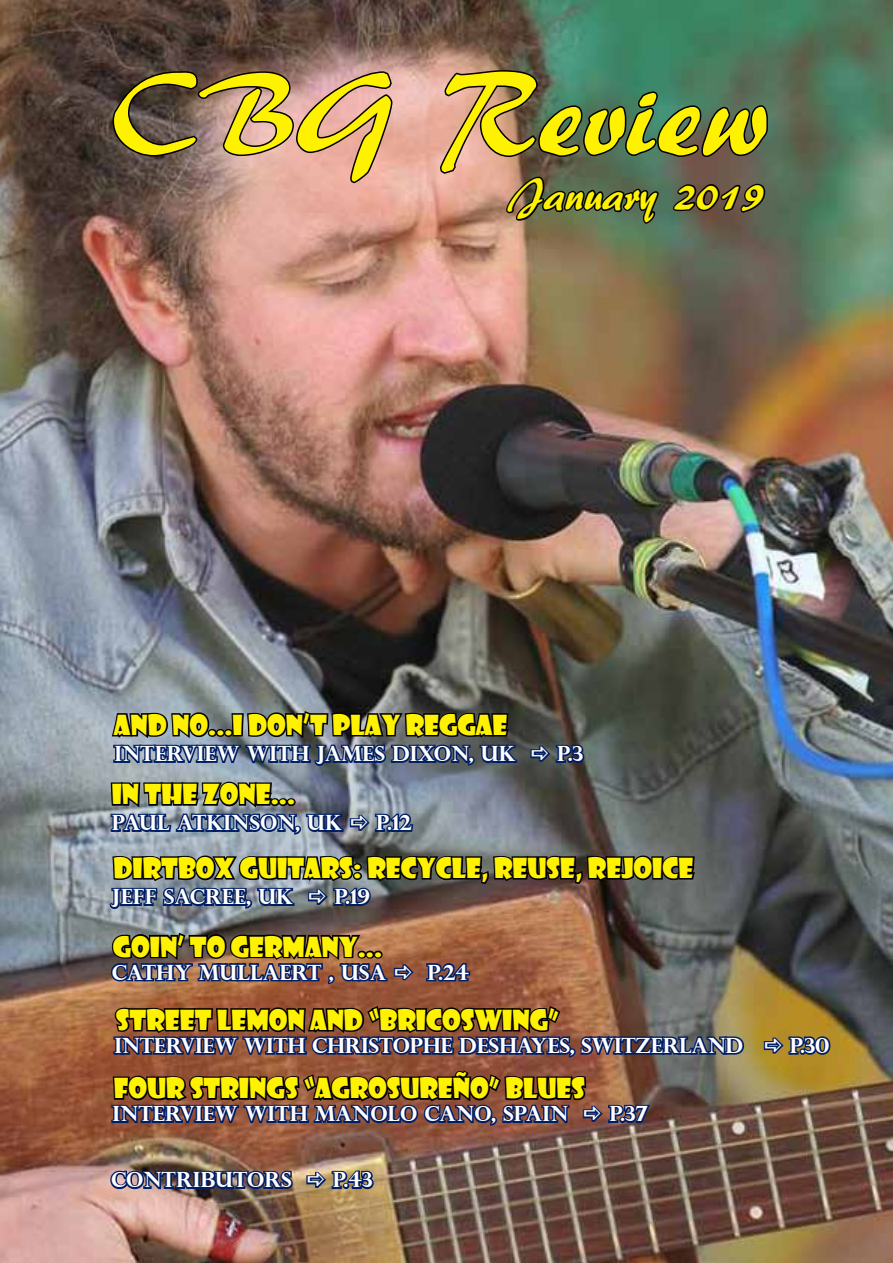
<style>
.page{position:relative;width:893px;height:1263px;background:#fff}
.page>*{position:absolute;margin:0;border:0;box-sizing:border-box;transform-origin:0 0}
.t1{font:120px "ARBERKLEY";color:#fff200}
.t2{font:45px "ARBERKLEY";color:#fff200}
.t3{font:27px "Showcard Gothic";color:#fff200}
.t4{font:700 21px "Perpetua Titling";color:#fff}
</style>
<div class="page">
<img style="left:0;top:0;width:893px;height:1263px">
<svg style="left:111px;top:69px;width:283px;height:116px;background:#95746e"></svg>
<svg style="left:438px;top:69px;width:332px;height:156px;background:#636654"></svg>
<svg style="left:762px;top:1034px;width:71px;height:23px;background:#5d5744"></svg>
<img style="left:108px;top:520px;width:638px;height:678px">
<h1 class="t1" style="left:112px;top:41px;width:658px">CBG Review</h1>
<h2 class="t2" style="left:509px;top:167px;width:256px">January 2019</h2>
<p class="t3" style="left:114px;top:707px;width:395px">AND NO...I DON’T PLAY REGGAE</p>
<p class="t4" style="left:114px;top:741px;width:403px">INTERVIEW WITH JAMES DIXON, UK</p>
<p class="t4" style="left:557px;top:741px;width:28px">P.3</p>
<p class="t3" style="left:112px;top:776px;width:185px">IN THE ZONE...</p>
<p class="t4" style="left:112px;top:810px;width:232px">PAUL ATKINSON, UK</p>
<p class="t4" style="left:376px;top:810px;width:37px">P.12</p>
<p class="t3" style="left:113px;top:850px;width:582px">DIRTBOX GUITARS: RECYCLE, REUSE, REJOICE</p>
<p class="t4" style="left:112px;top:884px;width:183px">JEFF SACREE, UK</p>
<p class="t4" style="left:334px;top:884px;width:37px">P.19</p>
<p class="t3" style="left:113px;top:929px;width:271px">GOIN’ TO GERMANY...</p>
<p class="t4" style="left:112px;top:959px;width:276px">CATHY MULLAERT , USA</p>
<p class="t4" style="left:427px;top:959px;width:43px">P.24</p>
<p class="t3" style="left:116px;top:1002px;width:445px">STREET LEMON AND “BRICOSWING”</p>
<p class="t4" style="left:115px;top:1032px;width:630px">INTERVIEW WITH CHRISTOPHE DESHAYES, SWITZERLAND</p>
<p class="t4" style="left:790px;top:1032px;width:41px">P.30</p>
<p class="t3" style="left:114px;top:1070px;width:473px">FOUR STRINGS “AGROSUREÑO” BLUES</p>
<p class="t4" style="left:113px;top:1101px;width:457px">INTERVIEW WITH MANOLO CANO, SPAIN</p>
<p class="t4" style="left:609px;top:1101px;width:40px">P.37</p>
<p class="t4" style="left:111px;top:1167px;width:182px">CONTRIBUTORS</p>
<p class="t4" style="left:333px;top:1167px;width:42px">P.43</p>
</div>
